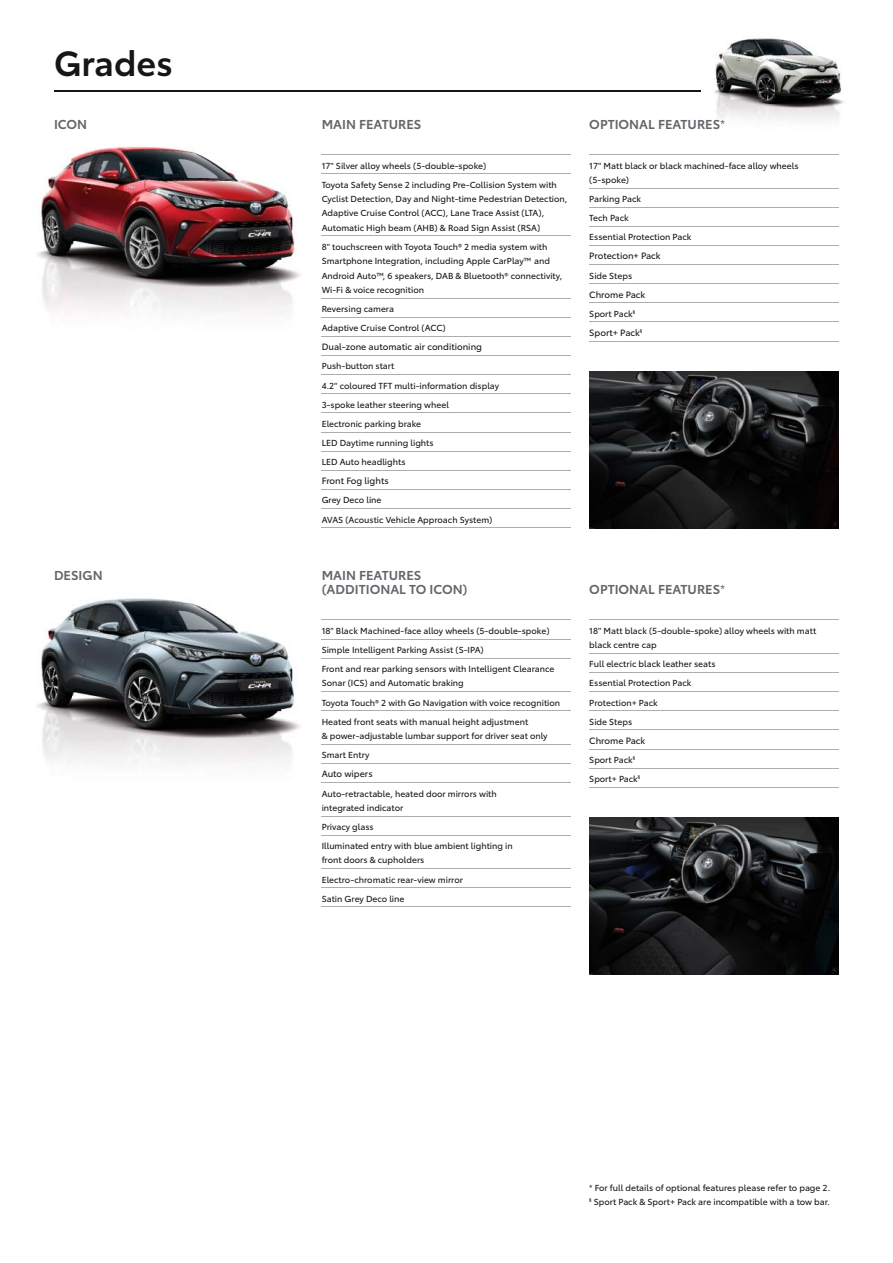
<style>
.page{position:relative;width:893px;height:1263px;background:#fff}
.page>*{position:absolute;margin:0;border:0;box-sizing:border-box;transform-origin:0 0}
.t1{font:600 34.5px "Toyota Type";color:#151616}
.t2{font:600 12.75px/13.5px "Toyota Type";color:#63656a}
.t3{font:9px "Toyota Type";color:#151616}
.t4{font:8.7px/19.2px "Toyota Type";color:#151616}
.s1{font-weight:400}
.s2{font-style:inherit}
</style>
<div class="page">
<hr style="left:54px;top:90px;width:646px;height:2px;background:#151616">
<img style="left:700px;top:38px;width:144px;height:83px">
<img style="left:37px;top:146px;width:285px;height:191px">
<img style="left:37px;top:598px;width:285px;height:185px">
<hr style="left:322px;top:619px;width:249px;height:1px;background:#adadb1">
<hr style="left:322px;top:639px;width:249px;height:1px;background:#adadb1">
<hr style="left:322px;top:658px;width:249px;height:1px;background:#adadb1">
<hr style="left:322px;top:691px;width:249px;height:1px;background:#adadb1">
<hr style="left:322px;top:710px;width:249px;height:1px;background:#adadb1">
<hr style="left:322px;top:744px;width:249px;height:1px;background:#adadb1">
<hr style="left:322px;top:763px;width:249px;height:1px;background:#adadb1">
<hr style="left:322px;top:782px;width:249px;height:1px;background:#adadb1">
<hr style="left:322px;top:816px;width:249px;height:1px;background:#adadb1">
<hr style="left:322px;top:835px;width:249px;height:1px;background:#adadb1">
<hr style="left:322px;top:868px;width:249px;height:1px;background:#adadb1">
<hr style="left:322px;top:887px;width:249px;height:1px;background:#adadb1">
<hr style="left:322px;top:906px;width:249px;height:1px;background:#adadb1">
<hr style="left:589px;top:154px;width:250px;height:1px;background:#adadb1">
<hr style="left:589px;top:188px;width:250px;height:1px;background:#adadb1">
<hr style="left:589px;top:207px;width:250px;height:1px;background:#adadb1">
<hr style="left:589px;top:226px;width:250px;height:1px;background:#adadb1">
<hr style="left:589px;top:245px;width:250px;height:1px;background:#adadb1">
<hr style="left:589px;top:264px;width:250px;height:1px;background:#adadb1">
<hr style="left:589px;top:283px;width:250px;height:1px;background:#adadb1">
<hr style="left:589px;top:302px;width:250px;height:1px;background:#adadb1">
<hr style="left:589px;top:322px;width:250px;height:1px;background:#adadb1">
<hr style="left:589px;top:341px;width:250px;height:1px;background:#adadb1">
<img style="left:589px;top:371px;width:250px;height:157px">
<hr style="left:589px;top:619px;width:250px;height:1px;background:#adadb1">
<hr style="left:589px;top:653px;width:250px;height:1px;background:#adadb1">
<hr style="left:589px;top:672px;width:250px;height:1px;background:#adadb1">
<hr style="left:589px;top:691px;width:250px;height:1px;background:#adadb1">
<hr style="left:589px;top:710px;width:250px;height:1px;background:#adadb1">
<hr style="left:589px;top:729px;width:250px;height:1px;background:#adadb1">
<hr style="left:589px;top:749px;width:250px;height:1px;background:#adadb1">
<hr style="left:589px;top:768px;width:250px;height:1px;background:#adadb1">
<hr style="left:589px;top:787px;width:250px;height:1px;background:#adadb1">
<img style="left:589px;top:817px;width:250px;height:157px">
<hr style="left:322px;top:154px;width:249px;height:1px;background:#adadb1">
<hr style="left:322px;top:173px;width:249px;height:1px;background:#adadb1">
<hr style="left:322px;top:235px;width:249px;height:1px;background:#adadb1">
<hr style="left:322px;top:298px;width:249px;height:1px;background:#adadb1">
<hr style="left:322px;top:317px;width:249px;height:1px;background:#adadb1">
<hr style="left:322px;top:336px;width:249px;height:1px;background:#adadb1">
<hr style="left:322px;top:355px;width:249px;height:1px;background:#adadb1">
<hr style="left:322px;top:374px;width:249px;height:1px;background:#adadb1">
<hr style="left:322px;top:393px;width:249px;height:1px;background:#adadb1">
<hr style="left:322px;top:412px;width:249px;height:1px;background:#adadb1">
<hr style="left:322px;top:432px;width:249px;height:1px;background:#adadb1">
<hr style="left:322px;top:451px;width:249px;height:1px;background:#adadb1">
<hr style="left:322px;top:470px;width:249px;height:1px;background:#adadb1">
<hr style="left:322px;top:489px;width:249px;height:1px;background:#adadb1">
<hr style="left:322px;top:508px;width:249px;height:1px;background:#adadb1">
<hr style="left:322px;top:527px;width:249px;height:1px;background:#adadb1">
<h1 class="t1" style="left:54px;top:50px;width:120px">Grades</h1>
<h2 class="t2" style="left:54px;top:118px;width:35px">ICON</h2>
<h2 class="t2" style="left:322px;top:118px;width:101px">MAIN FEATURES</h2>
<p class="t4" style="left:322px;top:157px;width:237px">17" Silver alloy wheels (5-double-spoke)<br>Toyota Safety Sense 2 including Pre-Collision System with</p>
<p class="t4" style="left:322px;top:192px;width:247px;line-height:14.4px">Cyclist Detection, Day and Night-time Pedestrian Detection,<br>Adaptive Cruise Control (ACC), Lane Trace Assist (LTA),<br>Automatic High beam (AHB) &amp; Road Sign Assist (RSA)</p>
<p class="t4" style="left:322px;top:240px;width:242px;line-height:14.4px">8" touchscreen with Toyota Touch® 2 media system with Smartphone Integration, including Apple CarPlay™ and Android Auto™, 6 speakers, DAB &amp; Bluetooth® connectivity, Wi-Fi &amp; voice recognition</p>
<p class="t4" style="left:322px;top:300px;width:126px">Reversing camera<br>Adaptive Cruise Control (ACC)</p>
<p class="t3" style="left:322px;top:343px;width:162px">Dual-zone automatic air conditioning</p>
<p class="t4" style="left:322px;top:357px;width:179px">Push-button start<br>4.2" coloured TFT multi-information display<br>3-spoke leather steering wheel<br>Electronic parking brake<br>LED Daytime running lights<br>LED Auto headlights</p>
<p class="t3" style="left:322px;top:477px;width:69px">Front Fog lights</p>
<p class="t4" style="left:322px;top:491px;width:172px">Grey Deco line<br>AVAS (Acoustic Vehicle Approach System)</p>
<h2 class="t2" style="left:54px;top:570px;width:50px">DESIGN</h2>
<h2 class="t2" style="left:322px;top:570px;width:147px">MAIN FEATURES (ADDITIONAL TO ICON)</h2>
<p class="t4" style="left:322px;top:622px;width:234px">18" Black Machined-face alloy wheels (5-double-spoke)<br>Simple Intelligent Parking Assist (S-IPA)<br>Front and rear parking sensors with Intelligent Clearance</p>
<p class="t4" style="left:322px;top:674px;width:240px">Sonar (ICS) and Automatic braking<br>Toyota Touch® 2 with Go Navigation with voice recognition<br>Heated front seats with manual height adjustment</p>
<p class="t4" style="left:322px;top:727px;width:227px">&amp; power-adjustable lumbar support for driver seat only<br>Smart Entry</p>
<p class="t3" style="left:322px;top:770px;width:53px">Auto wipers</p>
<p class="t4" style="left:322px;top:787px;width:177px;line-height:14.4px">Auto-retractable, heated door mirrors with integrated indicator</p>
<p class="t4" style="left:322px;top:818px;width:193px">Privacy glass<br>Illuminated entry with blue ambient lighting in</p>
<p class="t4" style="left:322px;top:851px;width:143px">front doors &amp; cupholders<br>Electro-chromatic rear-view mirror<br>Satin Grey Deco line</p>
<h2 class="t2" style="left:589px;top:118px;width:137px">OPTIONAL FEATURES<span class="s1">*</span></h2>
<p class="t4" style="left:589px;top:159px;width:211px;line-height:14.4px">17" Matt black or black machined-face alloy wheels (5-spoke)</p>
<p class="t4" style="left:589px;top:190px;width:104px">Parking Pack<br>Tech Pack<br>Essential Protection Pack</p>
<p class="t3" style="left:589px;top:253px;width:73px">Protection+ Pack</p>
<p class="t4" style="left:589px;top:267px;width:44px">Side Steps</p>
<p class="t3" style="left:589px;top:291px;width:58px">Chrome Pack</p>
<p class="t4" style="left:589px;top:305px;width:47px">Sport Pack<sup>§</sup></p>
<p class="t3" style="left:589px;top:329px;width:55px">Sport+ Pack<sup>§</sup></p>
<h2 class="t2" style="left:589px;top:584px;width:137px">OPTIONAL FEATURES<span class="s1">*</span></h2>
<p class="t4" style="left:589px;top:624px;width:228px;line-height:14.4px">18" Matt black (5-double-spoke) alloy wheels with matt black centre cap</p>
<p class="t4" style="left:589px;top:655px;width:128px">Full electric black leather seats<br>Essential Protection Pack<br>Protection+ Pack<br>Side Steps</p>
<p class="t3" style="left:589px;top:737px;width:58px">Chrome Pack</p>
<p class="t4" style="left:589px;top:751px;width:52px">Sport Pack<sup>§<br></sup>Sport+ Pack<sup>§</sup></p>
<p class="t4" style="left:589px;top:1181px;width:242px;line-height:14.4px"><span class="s2">*</span> For full details of optional features please refer to page 2. <sup>§</sup> Sport Pack &amp; Sport+ Pack are incompatible with a tow bar.</p>
</div>
